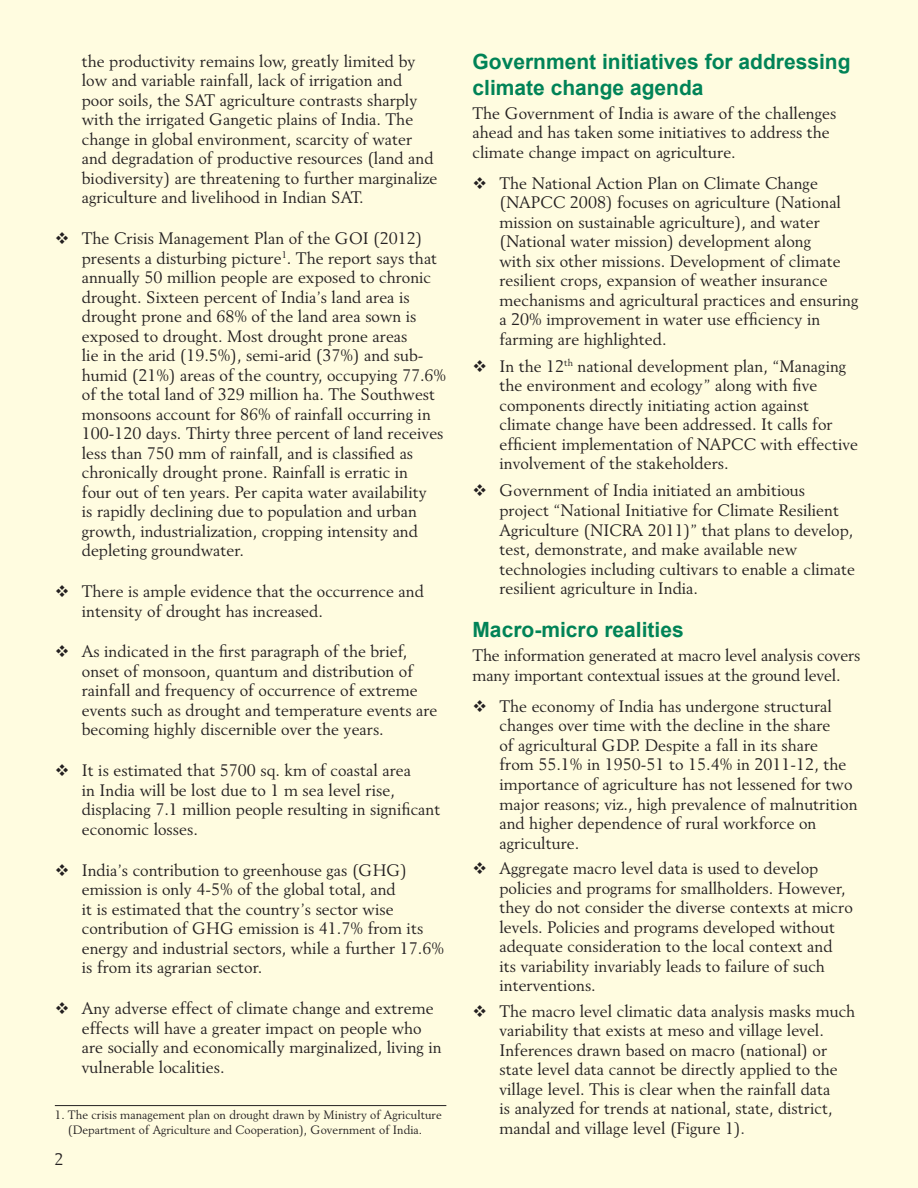
<style>
.page{position:relative;width:918px;height:1188px;background:#fffce0}
.page>*{position:absolute;margin:0;border:0;box-sizing:border-box;transform-origin:0 0}
.B{font:700 21px/25.2px "Arial";color:#008357}
.Body_text{font:16.5px/19.5px "Revival 565 BT";color:#231f20}
.Body_text-2{font:12px/15px "Revival 565 BT";color:#231f20;text-align:center}
.s1{color:#333}
</style>
<div class="page">
<hr style="left:55px;top:1105px;width:391px;height:1px;background:#231f20">
<p class="Body_text" style="left:82px;top:51px;width:357px">the productivity remains low, greatly limited by low and variable rainfall, lack of irrigation and poor soils, the SAT agriculture contrasts sharply with the irrigated Gangetic plains of India. The change in global environment, scarcity of water and degradation of productive resources (land and biodiversity) are threatening to further marginalize agriculture and livelihood in Indian SAT.</p>
<p class="Body_text" style="left:82px;top:228px;width:366px">The Crisis Management Plan of the GOI (2012) presents a disturbing picture<sup>1</sup>. The report says that annually 50 million people are exposed to chronic drought. Sixteen percent of India’s land area is drought prone and 68% of the land area sown is exposed to drought. Most drought prone areas<br>lie in the arid (19.5%), semi-arid (37%) and sub&shy;humid (21%) areas of the country, occupying 77.6% of the total land of 329 million ha. The Southwest monsoons account for 86% of rainfall occurring in 100-120 days. Thirty three percent of land receives less than 750 mm of rainfall, and is classified as chronically drought prone. Rainfall is erratic in<br>four out of ten years. Per capita water availability<br>is rapidly declining due to population and urban growth, industrialization, cropping intensity and depleting groundwater.</p>
<p class="Body_text" style="left:82px;top:581px;width:344px">There is ample evidence that the occurrence and intensity of drought has increased.</p>
<p class="Body_text" style="left:82px;top:642px;width:357px">As indicated in the first paragraph of the brief, onset of monsoon, quantum and distribution of rainfall and frequency of occurrence of extreme events such as drought and temperature events are becoming highly discernible over the years.</p>
<p class="Body_text" style="left:82px;top:761px;width:360px">It is estimated that 5700 sq. km of coastal area<br>in India will be lost due to 1 m sea level rise, displacing 7.1 million people resulting in significant economic losses.</p>
<p class="Body_text" style="left:82px;top:860px;width:364px">India’s contribution to greenhouse gas (GHG) emission is only 4-5% of the global total, and<br>it is estimated that the country’s sector wise contribution of GHG emission is 41.7% from its energy and industrial sectors, while a further 17.6% is from its agrarian sector.</p>
<p class="Body_text" style="left:82px;top:999px;width:361px">Any adverse effect of climate change and extreme effects will have a greater impact on people who are socially and economically marginalized, living in vulnerable localities.</p>
<p class="Body_text-2" style="left:55px;top:1107px;width:388px">1. The crisis management plan on drought drawn by Ministry of Agriculture (Department of Agriculture and Cooperation), Government of India.</p>
<p class="Body_text" style="left:54px;top:1149px;width:11px">2</p>
<p class="B" style="left:472px;top:50px;width:380px">Government initiatives for addressing climate change agenda</p>
<p class="Body_text" style="left:472px;top:103px;width:365px">The Government of India is aware of the challenges ahead and has taken some initiatives to address the climate change impact on agriculture.</p>
<p class="Body_text" style="left:500px;top:173px;width:361px">The National Action Plan on Climate Change (NAPCC 2008) focuses on agriculture (National mission on sustainable agriculture), and water (National water mission) development along<br>with six other missions. Development of climate resilient crops, expansion of weather insurance mechanisms and agricultural practices and ensuring a 20% improvement in water use efficiency in farming are highlighted.</p>
<p class="Body_text" style="left:500px;top:356px;width:360px">In the 12<sup>th</sup> national development plan, “Managing the environment and ecology” along with five components directly initiating action against climate change have been addressed. It calls for efficient implementation of NAPCC with effective involvement of the stakeholders.</p>
<p class="Body_text" style="left:500px;top:481px;width:357px">Government of India initiated an ambitious project “National Initiative for Climate Resilient Agriculture (NICRA 2011)” that plans to develop, test, demonstrate, and make available new technologies including cultivars to enable a climate resilient agriculture in India.</p>
<p class="B" style="left:472px;top:618px;width:213px">Macro-micro realities</p>
<p class="Body_text" style="left:472px;top:646px;width:389px">The information generated at macro level analysis covers many important contextual issues at the ground level.</p>
<p class="Body_text" style="left:500px;top:696px;width:360px">The economy of India has undergone structural changes over time with the decline in the share<br>of agricultural GDP. Despite a fall in its share<br>from 55.1% in 1950-51 to 15.4% in 2011-12, the importance of agriculture has not lessened for two major reasons; viz., high prevalence of malnutrition and higher dependence of rural workforce on agriculture.</p>
<p class="Body_text" style="left:500px;top:858px;width:355px">Aggregate macro level data is used to develop policies and programs for smallholders. However, they do not consider the diverse contexts at micro levels. Policies and programs developed without adequate consideration to the local context and its variability invariably leads to failure of such interventions.</p>
<p class="Body_text" style="left:500px;top:1001px;width:357px">The macro level climatic data analysis masks much variability that exists at meso and village level.<br>Inferences drawn based on macro (national) or state level data cannot be directly applied to the village level. This is clear when the rainfall data<br>is analyzed for trends at national, state, district, mandal and village level (Figure 1)<span class="s1">.</span></p>
</div>
